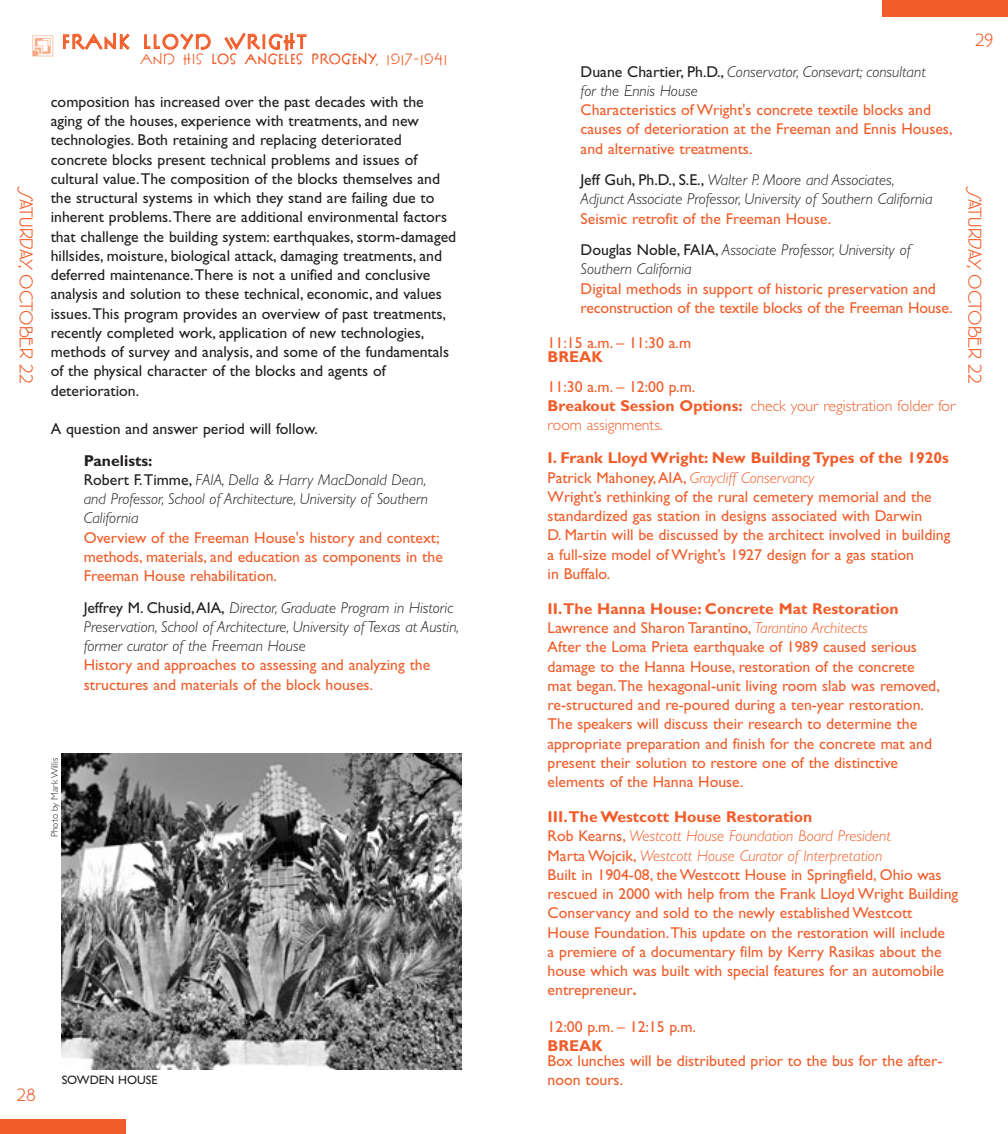
<style>
.page{position:relative;width:1008px;height:1134px;background:#fff}
.page>*{position:absolute;margin:0;border:0;box-sizing:border-box;transform-origin:0 0}
.t1{font:700 21.53px "P22 FLLW Exhibition";letter-spacing:.06em;color:#f15d2a}
.t2{font:20.12px "Eaglefeather";color:#f15d2a}
.t3{font:19.25px "Eaglefeather";color:#f15d2a}
.t4{font:15.75px/19.2px "Gill Sans";color:#f15d2a}
.t5{font:15.75px/19.2px "Gill Sans";color:#231f20}
.t6{font:italic 300 15.75px/19.2px "Gill Sans";color:#231f20}
.t7{font:300 15.75px/18.9px "Gill Sans";color:#f15d2a}
.t8{font:700 15.75px "P22 FLLW Exhibition";color:#f15d2a}
.t9{font:700 15.75px "Gill Sans";color:#f15d2a}
.t10{font:12.25px "Gill Sans";color:#231f20}
.t11{font:300 9.62px "Gill Sans";color:#231f20}
.s1{font-family:"P22 FLLW Exhibition Extras";font-weight:400;font-size:25.2px;color:#f9aa84}
.s2{font-weight:400}
.s3{font-weight:400;font-style:normal}
.s4{color:#231f20}
.s5{font-weight:300;font-style:italic;color:#231f20}
.s6{font-weight:700}
.s7{font-weight:300;font-style:italic}
.s8{font-weight:700;font-style:normal}
</style>
<div class="page">
<div style="left:882px;top:0;width:126px;height:16px;background:#f15d2a"></div>
<div style="left:0;top:1119px;width:126px;height:15px;background:#f15d2a"></div>
<img style="left:62px;top:754px;width:400px;height:315px">
<h1 class="t1" style="left:33px;top:29px;width:276px"><span class="s1">G</span> FRANK LLOYD WRIGHT</h1>
<p class="t8" style="left:140px;top:49px;width:309px"><span class="s2">and His</span> LOS ANGELES PROGENY<span class="s2">, 1917–1941</span></p>
<p class="t3" style="left:975px;top:34px;width:20px">29</p>
<p class="t6" style="left:581px;top:63px;width:347px"><span class="s3">Duane Chartier, Ph.D.,</span> Conservator, Consevart; consultant for the Ennis House</p>
<p class="t4" style="left:581px;top:102px;width:373px">Characteristics of Wright's concrete textile blocks and causes of deterioration at the Freeman and Ennis Houses, and alternative treatments.</p>
<p class="t6" style="left:581px;top:172px;width:353px"><span class="s3">Jeff Guh, Ph.D., S.E.,</span> Walter P. Moore and Associates,<br>Adjunct Associate Professor, University of Southern California</p>
<p class="t4" style="left:581px;top:204px;width:332px;line-height:31.5px">Seismic retrofit of the Freeman House.<br><span class="s4">Douglas Noble, FAIA,</span> <span class="s5">Associate Professor, University of</span></p>
<p class="t6" style="left:581px;top:261px;width:113px">Southern California</p>
<p class="t4" style="left:581px;top:280px;width:373px">Digital methods in support of historic preservation and reconstruction of the textile blocks of the Freeman House.</p>
<p class="t4" style="left:548px;top:335px;width:145px">11:15 a.m. – 11:30 a.m</p>
<p class="t9" style="left:548px;top:351px;width:57px">BREAK</p>
<p class="t7" style="left:548px;top:379px;width:409px"><span class="s2">11:30 a.m. – 12:00 p.m.<br></span><span class="s6">Breakout Session Options:</span> check your registration folder for room assignments.</p>
<p class="t4" style="left:548px;top:450px;width:404px"><span class="s6">I. Frank Lloyd Wright: New Building Types of the 1920s </span>Patrick Mahoney,AIA, <span class="s7">Graycliff Conservancy<br></span>Wright’s rethinking of the rural cemetery memorial and the standardized gas station in designs associated with Darwin<br>D. Martin will be discussed by the architect involved in building a full-size model of Wright’s 1927 design for a gas station<br>in Buffalo.</p>
<p class="t4" style="left:548px;top:601px;width:394px"><span class="s6">II.The Hanna House: Concrete Mat Restoration </span>Lawrence and Sharon Tarantino, <span class="s7">Tarantino Architects<br></span>After the Loma Prieta earthquake of 1989 caused serious damage to the Hanna House, restoration of the concrete mat began.The hexagonal-unit living room slab was removed, re-structured and re-poured during a ten-year restoration.<br>The speakers will discuss their research to determine the appropriate preparation and finish for the concrete mat and present their solution to restore one of the distinctive elements of the Hanna House.</p>
<p class="t4" style="left:548px;top:809px;width:412px"><span class="s6">III.The Westcott House Restoration<br></span>Rob Kearns, <span class="s7">Westcott House Foundation Board President<br></span>Marta Wojcik, <span class="s7">Westcott House Curator of Interpretation<br></span>Built in 1904-08, the Westcott House in Springfield, Ohio was rescued in 2000 with help from the Frank Lloyd Wright Building Conservancy and sold to the newly established Westcott<br>House Foundation.This update on the restoration will include<br>a premiere of a documentary film by Kerry Rasikas about the house which was built with special features for an automobile entrepreneur<span class="s6">.</span></p>
<p class="t4" style="left:548px;top:1019px;width:150px">12:00 p.m. – 12:15 p.m.</p>
<p class="t9" style="left:548px;top:1041px;width:57px">BREAK</p>
<p class="t4" style="left:548px;top:1053px;width:396px">Box lunches will be distributed prior to the bus for the after&shy;noon tours.</p>
<p class="t5" style="left:51px;top:94px;width:407px">composition has increased over the past decades with the aging of the houses, experience with treatments, and new technologies. Both retaining and replacing deteriorated concrete blocks present technical problems and issues of cultural value.The composition of the blocks themselves and the structural systems in which they stand are failing due to inherent problems.There are additional environmental factors that challenge the building system: earthquakes, storm-damaged hillsides, moisture, biological attack, damaging treatments, and deferred maintenance.There is not a unified and conclusive analysis and solution to these technical, economic, and values issues.This program provides an overview of past treatments, recently completed work, application of new technologies, methods of survey and analysis, and some of the fundamentals of the physical character of the blocks and agents of deterioration.</p>
<p class="t5" style="left:51px;top:421px;width:269px">A question and answer period will follow.</p>
<p class="t6" style="left:84px;top:452px;width:346px"><span class="s8">Panelists:<br></span><span class="s3">Robert F.Timme,</span> FAIA, Della &amp; Harry MacDonald Dean, and Professor, School of Architecture, University of Southern California</p>
<p class="t4" style="left:84px;top:530px;width:361px">Overview of the Freeman House's history and context; methods, materials, and education as components in the<br>Freeman House rehabilitation.</p>
<p class="t6" style="left:84px;top:599px;width:377px"><span class="s3">Jeffrey M. Chusid,AIA,</span> Director, Graduate Program in Historic<br>Preservation, School of Architecture, University of Texas at Austin, former curator of the Freeman House</p>
<p class="t4" style="left:84px;top:657px;width:348px">History and approaches to assessing and analyzing the structures and materials of the block houses.</p>
<p class="t2" style="left:33px;top:191px;width:194px;rotate:90deg">SATURDAY, OCTOBER 22</p>
<p class="t2" style="left:982px;top:191px;width:194px;rotate:90deg">SATURDAY, OCTOBER 22</p>
<p class="t11" style="left:51px;top:837px;width:81px;rotate:-90deg">Photo by Mark Willis</p>
<p class="t10" style="left:62px;top:1076px;width:98px">SOWDEN HOUSE</p>
<p class="t3" style="left:17px;top:1088px;width:21px">28</p>
</div>
